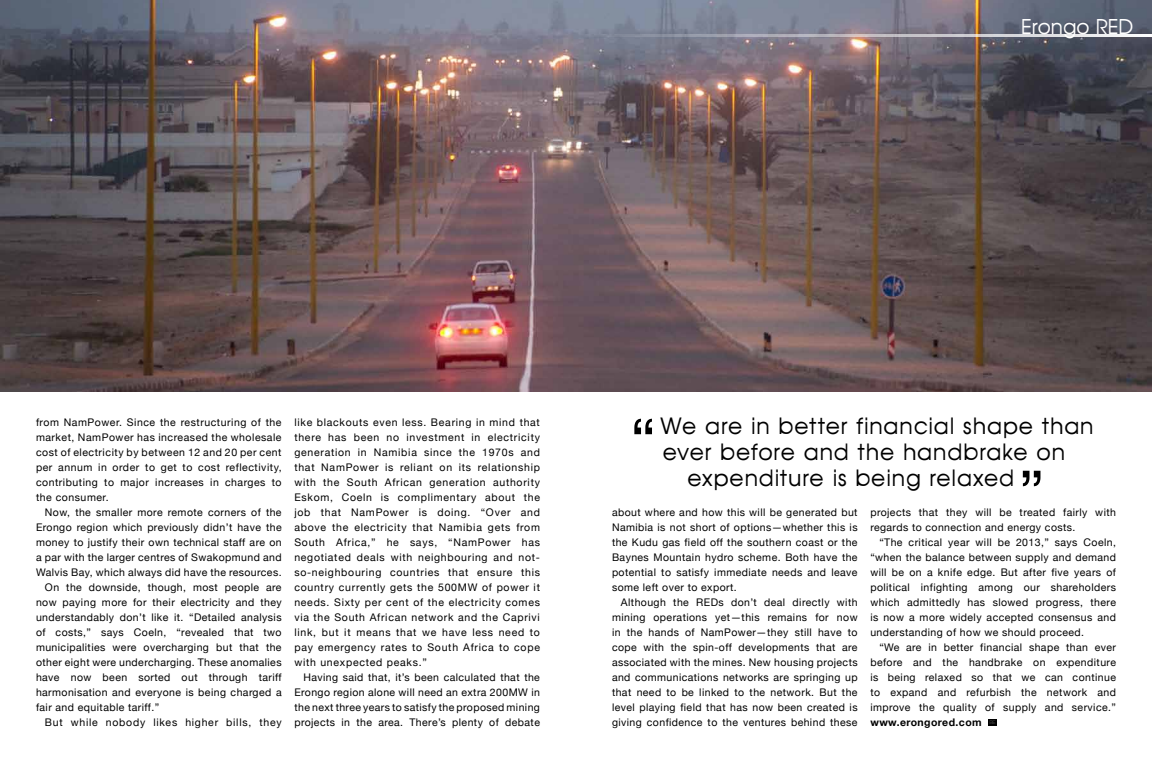
<style>
.page{position:relative;width:1152px;height:783px;background:#fff}
.page>*{position:absolute;margin:0;border:0;box-sizing:border-box;transform-origin:0 0}
.t1{font:22px "Avante";letter-spacing:.035em;color:#000}
.t2{font:20px "Avante";color:#fff}
.t3{font:10.5px/15px "Helvetica Neue";letter-spacing:.04em;color:#000;text-align:justify}
.t4{font:10.5px "Helvetica Neue";letter-spacing:.07em;color:#000}
.s1{font-weight:700}
</style>
<div class="page">
<img style="left:0;top:0;width:1152px;height:392px">
<div style="left:989px;top:719px;width:8px;height:7px;background:#000"></div>
<svg style="left:634px;top:419px;width:18px;height:15px"></svg>
<svg style="left:1023px;top:471px;width:17px;height:15px"></svg>
<hr style="left:576px;top:34px;width:576px;height:3px;background:#fff">
<h2 class="t2" style="left:1021px;top:14px;width:114px">Erongo RED</h2>
<p class="t3" style="left:36px;top:415px;width:247px">from NamPower. Since the restructuring of the market, NamPower has increased the wholesale cost of electricity by between 12 and 20 per cent per annum in order to get to cost reflectivity, contributing to major increases in charges to the consumer.</p>
<p class="t3" style="left:45px;top:505px;width:238px">Now, the smaller more remote corners of the</p>
<p class="t3" style="left:36px;top:520px;width:247px">Erongo region which previously didn’t have the</p>
<p class="t3" style="left:36px;top:535px;width:247px">money to justify their own technical staff are on</p>
<p class="t3" style="left:36px;top:550px;width:247px">a par with the larger centres of Swakopmund and</p>
<p class="t3" style="left:36px;top:565px;width:247px">Walvis Bay, which always did have the resources.</p>
<p class="t3" style="left:45px;top:580px;width:238px">On the downside, though, most people are</p>
<p class="t3" style="left:36px;top:595px;width:247px">now paying more for their electricity and they</p>
<p class="t3" style="left:36px;top:610px;width:247px">understandably don’t like it. “Detailed analysis</p>
<p class="t3" style="left:36px;top:625px;width:247px">of costs,” says Coeln, “revealed that two</p>
<p class="t3" style="left:36px;top:640px;width:247px">municipalities were overcharging but that the</p>
<p class="t3" style="left:36px;top:655px;width:247px">other eight were undercharging. These anomalies</p>
<p class="t3" style="left:36px;top:670px;width:247px">have now been sorted out through tariff</p>
<p class="t3" style="left:36px;top:685px;width:247px">harmonisation and everyone is being charged a</p>
<p class="t3" style="left:36px;top:700px;width:125px">fair and equitable tariff.”</p>
<p class="t4" style="left:45px;top:716px;width:238px">But while nobody likes higher bills, they</p>
<p class="t3" style="left:294px;top:415px;width:247px">like blackouts even less. Bearing in mind that there has been no investment in electricity generation in Namibia since the 1970s and that NamPower is reliant on its relationship with the South African generation authority Eskom, Coeln is complimentary about the job that NamPower is doing. “Over and above the electricity that Namibia gets from South Africa,” he says, “NamPower has negotiated deals with neighbouring and not&shy;so-neighbouring countries that ensure this country currently gets the 500MW of power it needs. Sixty per cent of the electricity comes via the South African network and the Caprivi link, but it means that we have less need to pay emergency rates to South Africa to cope with unexpected peaks.”</p>
<p class="t3" style="left:294px;top:670px;width:247px;text-indent:9px">Having said that, it’s been calculated that the Erongo region alone will need an extra 200MW in the next three years to satisfy the proposed mining projects in the area. There’s plenty of debate</p>
<h1 class="t1" style="left:661px;top:413px;width:435px">We are in better financial shape than</h1>
<h1 class="t1" style="left:663px;top:439px;width:404px">ever before and the handbrake on</h1>
<h1 class="t1" style="left:688px;top:465px;width:328px">expenditure is being relaxed</h1>
<p class="t3" style="left:612px;top:505px;width:247px">about where and how this will be generated but Namibia is not short of options—whether this is the Kudu gas field off the southern coast or the Baynes Mountain hydro scheme. Both have the potential to satisfy immediate needs and leave some left over to export.</p>
<p class="t3" style="left:612px;top:595px;width:247px;text-indent:9px">Although the REDs don’t deal directly with mining operations yet—this remains for now in the hands of NamPower—they still have to cope with the spin-off developments that are associated with the mines. New housing projects and communications networks are springing up that need to be linked to the network. But the level playing field that has now been created is giving confidence to the ventures behind these</p>
<p class="t3" style="left:870px;top:505px;width:247px">projects that they will be treated fairly with regards to connection and energy costs.</p>
<p class="t3" style="left:870px;top:535px;width:247px;text-indent:9px">“The critical year will be 2013,” says Coeln, “when the balance between supply and demand will be on a knife edge. But after five years of political infighting among our shareholders which admittedly has slowed progress, there is now a more widely accepted consensus and understanding of how we should proceed.</p>
<p class="t3" style="left:870px;top:640px;width:247px;text-indent:9px">“We are in better financial shape than ever before and the handbrake on expenditure is being relaxed so that we can continue to expand and refurbish the network and improve the quality of supply and service.” <span class="s1">www.erongored.com</span> <sup>BE</sup></p>
</div>
